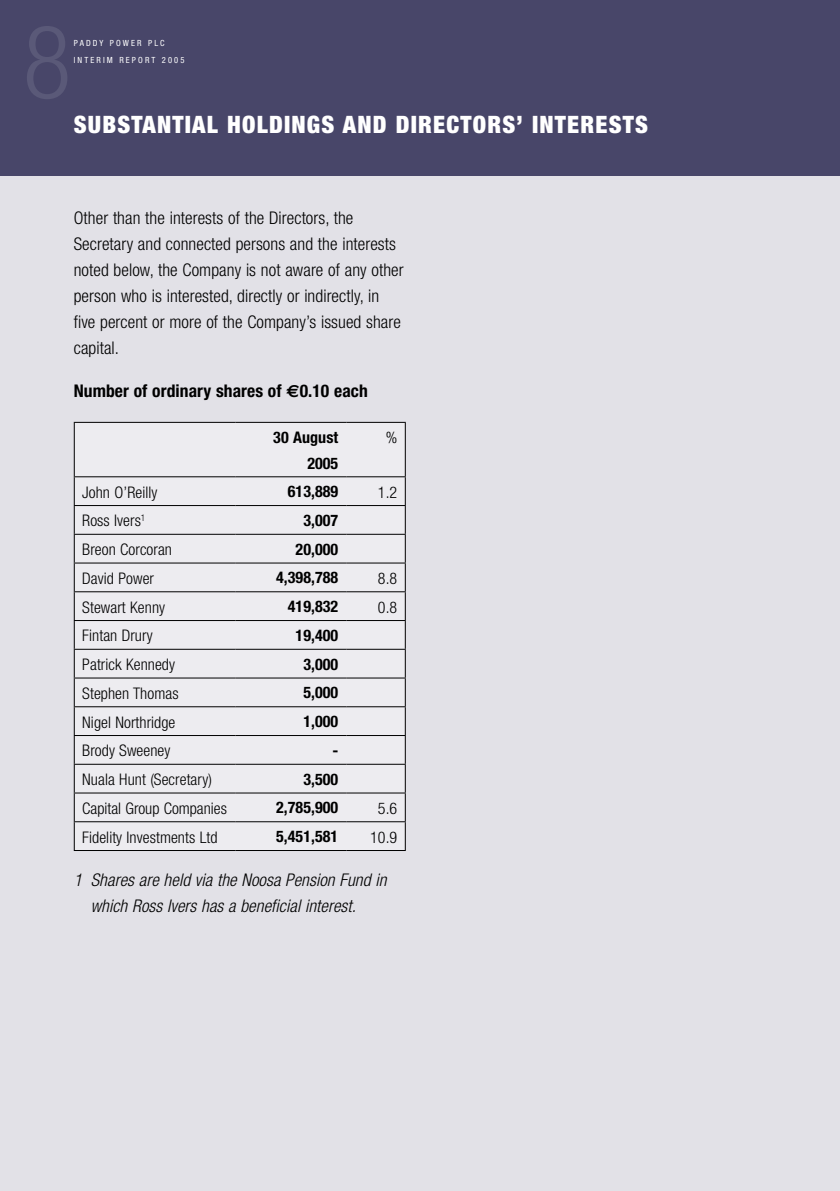
<style>
.page{position:relative;width:840px;height:1191px;background:#fff}
.page>*{position:absolute;margin:0;border:0;box-sizing:border-box;transform-origin:0 0}
.Page_headers{font:900 condensed 24px "Helvetica Neue";letter-spacing:.05em;color:#fff}
.Body_copy{font:300 condensed 17.6px/26px "Helvetica Neue";letter-spacing:.005em;color:#000}
.Body_copy-2{font:italic 300 condensed 17.6px/26px "Helvetica Neue";letter-spacing:.005em;color:#000}
.Body_copy-3{font:700 condensed 17.6px "Helvetica Neue";letter-spacing:.005em;color:#000}
.Table_text{font:300 condensed 16px "Helvetica Neue";letter-spacing:.005em;color:#000}
.Table_text-2{font:700 condensed 16px/26px "Helvetica Neue";letter-spacing:.005em;color:#000;text-align:right}
.t1{font:condensed 8.4px/17px "Helvetica Neue";letter-spacing:.25em;color:#fff}
.s1{font-family:"Euro Sans";font-stretch:normal}
</style>
<div class="page">
<div style="left:0;top:0;width:839px;height:1191px;background:#e2e1e7"></div>
<div style="left:0;top:0;width:839px;height:176px;background:#484669"></div>
<hr style="left:839px;top:0;width:1px;height:1191px;background:#e2e1e7">
<hr style="left:839px;top:0;width:1px;height:176px;background:#484669">
<div style="left:75px;top:423px;width:329px;height:427px;background:#edecf0"></div>
<hr style="left:74px;top:422px;width:161px;height:1px;background:#000">
<hr style="left:74px;top:423px;width:1px;height:53px;background:#000">
<hr style="left:235px;top:422px;width:111px;height:1px;background:#000">
<hr style="left:346px;top:422px;width:59px;height:1px;background:#000">
<hr style="left:404px;top:423px;width:1px;height:53px;background:#000">
<hr style="left:74px;top:476px;width:161px;height:1px;background:#000">
<hr style="left:235px;top:476px;width:111px;height:1px;background:#000">
<hr style="left:346px;top:476px;width:59px;height:1px;background:#000">
<hr style="left:74px;top:505px;width:161px;height:1px;background:#000">
<hr style="left:235px;top:505px;width:111px;height:1px;background:#000">
<hr style="left:346px;top:505px;width:59px;height:1px;background:#000">
<hr style="left:74px;top:534px;width:161px;height:1px;background:#000">
<hr style="left:235px;top:534px;width:111px;height:1px;background:#000">
<hr style="left:346px;top:534px;width:59px;height:1px;background:#000">
<hr style="left:74px;top:562px;width:161px;height:1px;background:#000">
<hr style="left:235px;top:562px;width:111px;height:1px;background:#000">
<hr style="left:346px;top:562px;width:59px;height:1px;background:#000">
<hr style="left:74px;top:591px;width:161px;height:1px;background:#000">
<hr style="left:235px;top:591px;width:111px;height:1px;background:#000">
<hr style="left:346px;top:591px;width:59px;height:1px;background:#000">
<hr style="left:74px;top:620px;width:161px;height:1px;background:#000">
<hr style="left:235px;top:620px;width:111px;height:1px;background:#000">
<hr style="left:346px;top:620px;width:59px;height:1px;background:#000">
<hr style="left:74px;top:649px;width:161px;height:1px;background:#000">
<hr style="left:235px;top:649px;width:111px;height:1px;background:#000">
<hr style="left:346px;top:649px;width:59px;height:1px;background:#000">
<hr style="left:74px;top:677px;width:161px;height:1px;background:#000">
<hr style="left:235px;top:677px;width:111px;height:1px;background:#000">
<hr style="left:346px;top:677px;width:59px;height:1px;background:#000">
<hr style="left:74px;top:706px;width:161px;height:1px;background:#000">
<hr style="left:235px;top:706px;width:111px;height:1px;background:#000">
<hr style="left:346px;top:706px;width:59px;height:1px;background:#000">
<hr style="left:74px;top:735px;width:161px;height:1px;background:#000">
<hr style="left:235px;top:735px;width:111px;height:1px;background:#000">
<hr style="left:346px;top:735px;width:59px;height:1px;background:#000">
<hr style="left:74px;top:763px;width:161px;height:1px;background:#000">
<hr style="left:235px;top:763px;width:111px;height:1px;background:#000">
<hr style="left:346px;top:763px;width:59px;height:1px;background:#000">
<hr style="left:74px;top:792px;width:161px;height:1px;background:#000">
<hr style="left:235px;top:792px;width:111px;height:1px;background:#000">
<hr style="left:346px;top:792px;width:59px;height:1px;background:#000">
<hr style="left:74px;top:821px;width:161px;height:1px;background:#000">
<svg style="left:74px;top:477px;width:1px;height:373px"></svg>
<hr style="left:235px;top:821px;width:111px;height:1px;background:#000">
<hr style="left:346px;top:821px;width:59px;height:1px;background:#000">
<svg style="left:404px;top:477px;width:1px;height:373px"></svg>
<hr style="left:74px;top:850px;width:161px;height:1px;background:#000">
<hr style="left:235px;top:850px;width:111px;height:1px;background:#000">
<hr style="left:346px;top:850px;width:59px;height:1px;background:#000">
<p class="t1" style="left:74px;top:35px;width:112px">PADDY POWER PLC<br>INTERIM REPORT 2005</p>
<p class="Page_headers" style="left:74px;top:109px;width:575px">SUBSTANTIAL HOLDINGS AND DIRECTORS’ INTERESTS</p>
<p class="Body_copy" style="left:74px;top:204px;width:331px">Other than the interests of the Directors, the Secretary and connected persons and the interests noted below, the Company is not aware of any other person who is interested, directly or indirectly, in five percent or more of the Company’s issued share capital.</p>
<p class="Body_copy-3" style="left:74px;top:380px;width:295px">Number of ordinary shares of <span class="s1">€</span>0.10 each</p>
<p class="Table_text-2" style="left:273px;top:424px;width:66px">30 August<br>2005</p>
<p class="Table_text" style="left:385px;top:428px;width:13px">%</p>
<p class="Table_text" style="left:82px;top:483px;width:77px">John O’Reilly</p>
<p class="Table_text-2" style="left:288px;top:478px;width:52px">613,889</p>
<p class="Table_text" style="left:377px;top:483px;width:21px">1.2</p>
<p class="Table_text" style="left:82px;top:511px;width:65px">Ross Ivers<sup>1</sup></p>
<p class="Table_text-2" style="left:303px;top:507px;width:36px">3,007</p>
<p class="Table_text" style="left:82px;top:540px;width:91px">Breon Corcoran</p>
<p class="Table_text-2" style="left:295px;top:536px;width:44px">20,000</p>
<p class="Table_text" style="left:82px;top:569px;width:73px">David Power</p>
<p class="Table_text-2" style="left:276px;top:564px;width:64px">4,398,788</p>
<p class="Table_text" style="left:377px;top:569px;width:21px">8.8</p>
<p class="Table_text" style="left:82px;top:597px;width:84px">Stewart Kenny</p>
<p class="Table_text-2" style="left:288px;top:593px;width:52px">419,832</p>
<p class="Table_text" style="left:377px;top:597px;width:21px">0.8</p>
<p class="Table_text" style="left:82px;top:626px;width:72px">Fintan Drury</p>
<p class="Table_text-2" style="left:295px;top:622px;width:44px">19,400</p>
<p class="Table_text" style="left:82px;top:655px;width:94px">Patrick Kennedy</p>
<p class="Table_text-2" style="left:303px;top:651px;width:36px">3,000</p>
<p class="Table_text" style="left:82px;top:684px;width:98px">Stephen Thomas</p>
<p class="Table_text-2" style="left:303px;top:679px;width:36px">5,000</p>
<p class="Table_text" style="left:82px;top:712px;width:95px">Nigel Northridge</p>
<p class="Table_text-2" style="left:303px;top:708px;width:36px">1,000</p>
<p class="Table_text" style="left:82px;top:741px;width:90px">Brody Sweeney</p>
<p class="Table_text-2" style="left:332px;top:737px;width:7px">-</p>
<p class="Table_text" style="left:82px;top:770px;width:131px">Nuala Hunt (Secretary)</p>
<p class="Table_text-2" style="left:303px;top:766px;width:36px">3,500</p>
<p class="Table_text" style="left:82px;top:799px;width:146px">Capital Group Companies</p>
<p class="Table_text-2" style="left:276px;top:794px;width:64px">2,785,900</p>
<p class="Table_text" style="left:377px;top:799px;width:21px">5.6</p>
<p class="Table_text" style="left:82px;top:827px;width:137px">Fidelity Investments Ltd</p>
<p class="Table_text-2" style="left:276px;top:823px;width:64px">5,451,581</p>
<p class="Table_text" style="left:370px;top:827px;width:29px">10.9</p>
<p class="Body_copy-2" style="left:91px;top:866px;width:297px;text-indent:-17px">1 Shares are held via the Noosa Pension Fund in which Ross Ivers has a beneficial interest.</p>
</div>
